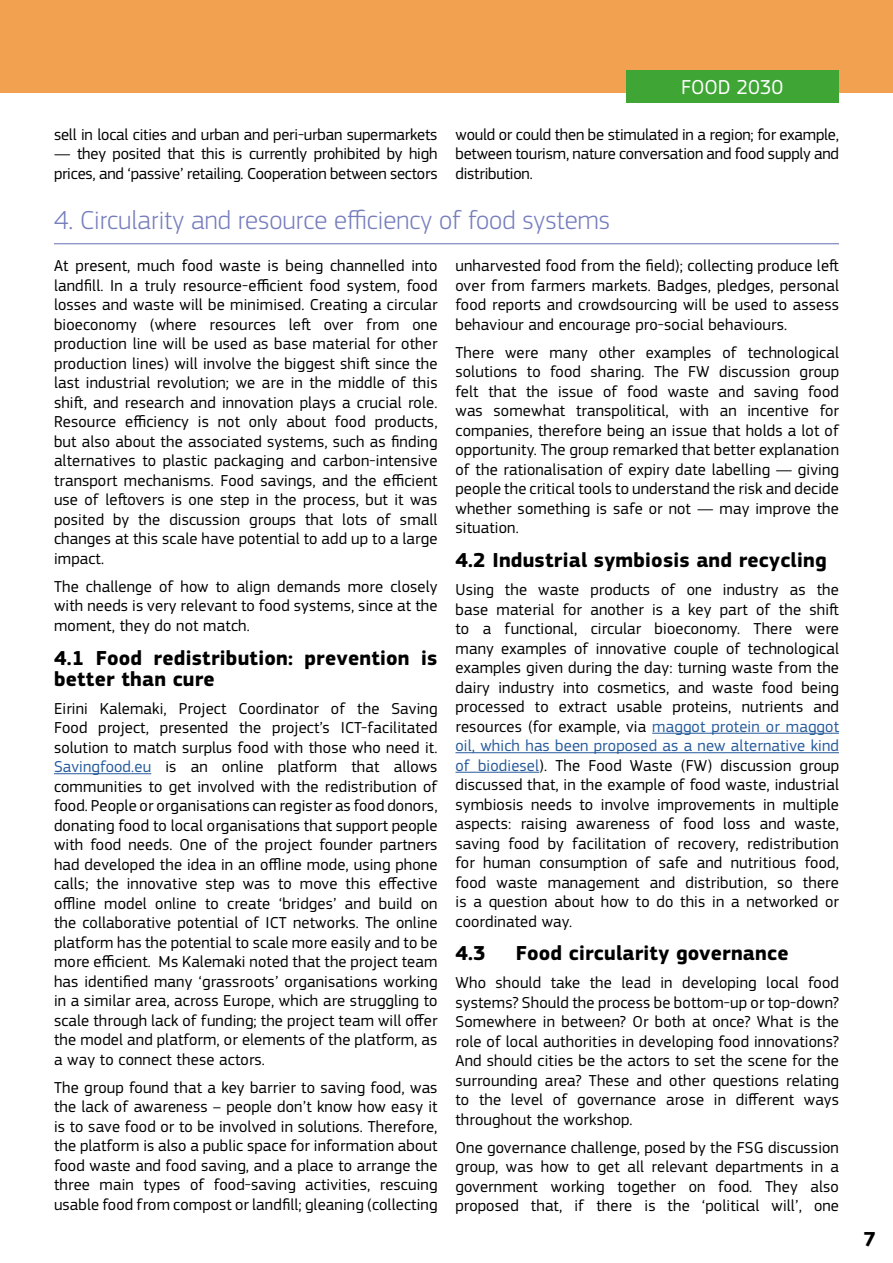
<style>
.page{position:relative;width:893px;height:1263px;background:#fff}
.page>*{position:absolute;margin:0;border:0;box-sizing:border-box;transform-origin:0 0}
.Body_Heading{font:300 27px "EC Square Sans Pro";color:#767dbc}
.Body_text{font:700 21px/21px "EC Square Sans Pro";letter-spacing:.01em;color:#000}
.t1{font:21px "EC Square Sans Pro";color:#fff}
.Body_text-2{font:16.5px/19.5px "EC Square Sans Pro";letter-spacing:.01em;color:#000;text-align:justify}
.Body_text-3{font:16.5px/19.5px "EC Square Sans Pro";letter-spacing:-.01em;color:#000}
.s1{color:#275b9b}
</style>
<div class="page">
<div style="left:0;top:0;width:893px;height:92px;background:#f2a151"></div>
<div style="left:626px;top:70px;width:212px;height:32px;background:#3fa535"></div>
<hr style="left:54px;top:773px;width:97px;height:1px;background:#275b9b">
<hr style="left:652px;top:733px;width:187px;height:1px;background:#275b9b">
<hr style="left:455px;top:752px;width:384px;height:1px;background:#275b9b">
<hr style="left:455px;top:772px;width:84px;height:1px;background:#275b9b">
<hr style="left:54px;top:243px;width:785px;height:1px;background:#767dbc">
<p class="Body_text-3" style="left:54px;top:125px;width:385px">sell in local cities and urban and peri-urban supermarkets</p>
<p class="Body_text-3" style="left:54px;top:144px;width:385px">— they posited that this is currently prohibited by high prices, and ‘passive’ retailing. Cooperation between sectors</p>
<p class="t1" style="left:681px;top:75px;width:103px">FOOD 2030</p>
<p class="Body_text-2" style="left:455px;top:125px;width:385px">would or could then be stimulated in a region; for example, between tourism, nature conversation and food supply and distribution.</p>
<p class="Body_Heading" style="left:54px;top:204px;width:558px">4. Circularity and resource efficiency of food systems</p>
<p class="Body_text-2" style="left:54px;top:256px;width:385px">At present, much food waste is being channelled into landfill. In a truly resource-efficient food system, food losses and waste will be minimised. Creating a circular bioeconomy (where resources left over from one production line will be used as base material for other production lines) will involve the biggest shift since the last industrial revolution; we are in the middle of this shift, and research and innovation plays a crucial role.<br>Resource efficiency is not only about food products, but also about the associated systems, such as finding alternatives to plastic packaging and carbon-intensive transport mechanisms. Food savings, and the efficient use of leftovers is one step in the process, but it was posited by the discussion groups that lots of small changes at this scale have potential to add up to a large impact.</p>
<p class="Body_text-2" style="left:54px;top:577px;width:385px">The challenge of how to align demands more closely with needs is very relevant to food systems, since at the moment, they do not match.</p>
<p class="Body_text" style="left:54px;top:648px;width:385px">4.1 Food redistribution: prevention is better than cure</p>
<p class="Body_text-2" style="left:54px;top:698px;width:385px">Eirini Kalemaki, Project Coordinator of the Saving Food project, presented the project’s ICT-facilitated solution to match surplus food with those who need it.<br><span class="s1">Savingfood.eu</span> is an online platform that allows communities to get involved with the redistribution of food. People or organisations can register as food donors, donating food to local organisations that support people with food needs. One of the project founder partners had developed the idea in an offline mode, using phone calls; the innovative step was to move this effective offline model online to create ‘bridges’ and build on the collaborative potential of ICT networks. The online platform has the potential to scale more easily and to be more efficient. Ms Kalemaki noted that the project team has identified many ‘grassroots’ organisations working in a similar area, across Europe, which are struggling to scale through lack of funding; the project team will offer the model and platform, or elements of the platform, as a way to connect these actors.</p>
<p class="Body_text-2" style="left:54px;top:1077px;width:385px">The group found that a key barrier to saving food, was the lack of awareness – people don’t know how easy it is to save food or to be involved in solutions. Therefore, the platform is also a public space for information about food waste and food saving, and a place to arrange the three main types of food-saving activities, rescuing usable food from compost or landfill; gleaning (collecting</p>
<p class="Body_text-2" style="left:455px;top:256px;width:385px">unharvested food from the field); collecting produce left over from farmers markets. Badges, pledges, personal food reports and crowdsourcing will be used to assess behaviour and encourage pro-social behaviours.</p>
<p class="Body_text-2" style="left:455px;top:343px;width:385px">There were many other examples of technological solutions to food sharing. The FW discussion group felt that the issue of food waste and saving food was somewhat transpolitical, with an incentive for companies, therefore being an issue that holds a lot of opportunity. The group remarked that better explanation of the rationalisation of expiry date labelling — giving people the critical tools to understand the risk and decide whether something is safe or not — may improve the situation.</p>
<p class="Body_text" style="left:455px;top:550px;width:373px">4.2 Industrial symbiosis and recycling</p>
<p class="Body_text-2" style="left:455px;top:580px;width:385px">Using the waste products of one industry as the base material for another is a key part of the shift to a functional, circular bioeconomy. There were many examples of innovative couple of technological examples given during the day: turning waste from the dairy industry into cosmetics, and waste food being processed to extract usable proteins, nutrients and resources (for example, via <span class="s1">maggot protein or maggot oil, which has been proposed as a new alternative kind of biodiesel</span>). The Food Waste (FW) discussion group discussed that, in the example of food waste, industrial symbiosis needs to involve improvements in multiple aspects: raising awareness of food loss and waste, saving food by facilitation of recovery, redistribution for human consumption of safe and nutritious food, food waste management and distribution, so there is a question about how to do this in a networked or coordinated way.</p>
<p class="Body_text" style="left:455px;top:944px;width:32px">4.3</p>
<p class="Body_text" style="left:516px;top:944px;width:274px">Food circularity governance</p>
<p class="Body_text-2" style="left:455px;top:973px;width:385px">Who should take the lead in developing local food systems? Should the process be bottom-up or top-down?<br>Somewhere in between? Or both at once? What is the role of local authorities in developing food innovations?<br>And should cities be the actors to set the scene for the surrounding area? These and other questions relating to the level of governance arose in different ways throughout the workshop.</p>
<p class="Body_text-2" style="left:455px;top:1138px;width:385px">One governance challenge, posed by the FSG discussion group, was how to get all relevant departments in a government working together on food. They also proposed that, if there is the ‘political will’, one</p>
<p class="Body_text" style="left:863px;top:1229px;width:14px">7</p>
</div>
